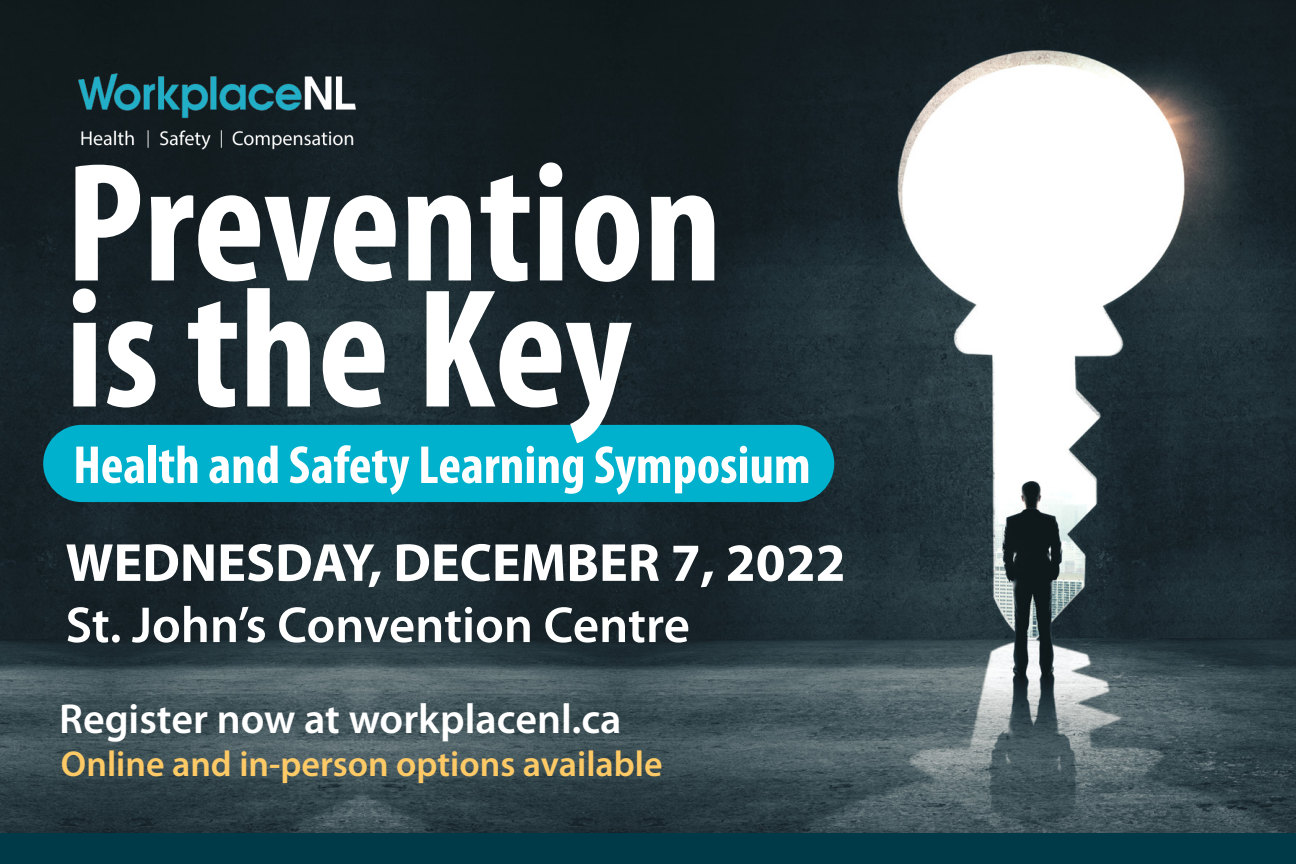
<style>
.page{position:relative;width:1296px;height:864px;background:#fff}
.page>*{position:absolute;margin:0;border:0;box-sizing:border-box;transform-origin:0 0}
.t1{font:700 condensed 171px/126px "Myriad Pro";color:#fff}
.t2{font:700 condensed 54px "Myriad Pro";color:#fff}
.t3{font:700 54px "Myriad Pro";color:#fff}
.t4{font:600 51px "Myriad Pro";color:#fff}
.t5{font:600 42px "Myriad Pro";color:#fff}
.t6{font:600 36px "Myriad Pro";color:#feca66}
</style>
<div class="page">
<img style="left:363px;top:0;width:933px;height:834px">
<img style="left:111px;top:0;width:252px;height:834px">
<img style="left:0;top:0;width:111px;height:834px">
<div style="left:0;top:834px;width:1296px;height:30px;background:#003a49"></div>
<div style="left:43px;top:425px;width:791px;height:77px;background:#00b1cd;border-radius:39px"></div>
<img style="left:78px;top:73px;width:277px;height:76px">
<p class="t1" style="left:66px;top:157px;width:658px">Prevention is the Key</p>
<p class="t2" style="left:73px;top:431px;width:739px">Health and Safety Learning Symposium</p>
<p class="t3" style="left:66px;top:527px;width:782px">WEDNESDAY, DECEMBER 7, 2022</p>
<p class="t4" style="left:66px;top:593px;width:626px">St. John’s Convention Centre</p>
<p class="t5" style="left:59px;top:692px;width:564px">Register now at workplacenl.ca</p>
<p class="t6" style="left:61px;top:741px;width:603px">Online and in-person options available</p>
</div>
